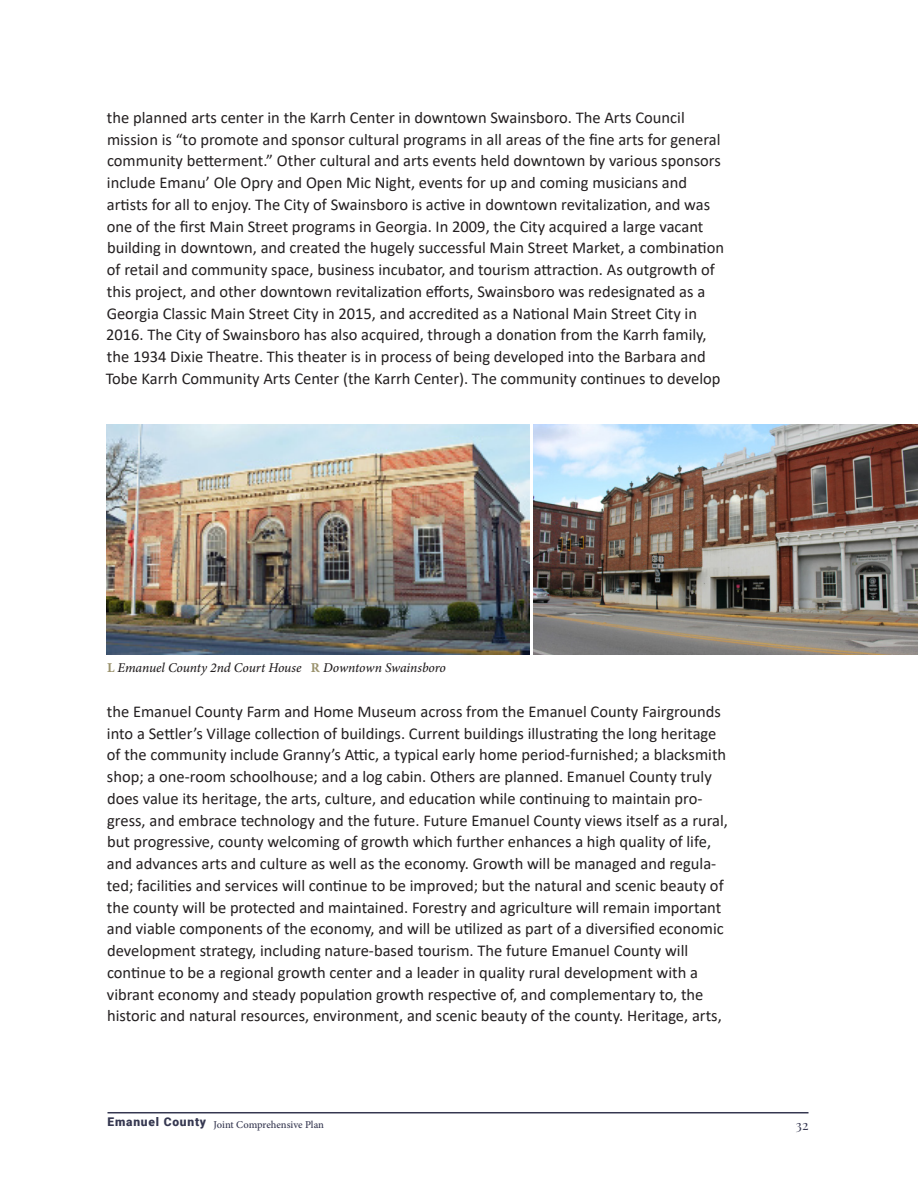
<style>
.page{position:relative;width:918px;height:1188px;background:#fff}
.page>*{position:absolute;margin:0;border:0;box-sizing:border-box;transform-origin:0 0}
.Treutlen_Body{font:16.5px/21.8px "Calibri";color:#231f20}
.t1{font:italic 500 13.5px "Minion Pro";letter-spacing:-.01em;color:#231f20}
.t2{font:13.5px "Playfair Display";color:#353750}
.t3{font:500 10.5px "Minion Pro";letter-spacing:-.005em;color:#353750}
.s1{font-family:"Minion Pro Bold Capt";font-weight:400;font-style:normal;color:#9a926d}
</style>
<div class="page">
<hr style="left:108px;top:1112px;width:701px;height:1px;background:#353750">
<img style="left:106px;top:425px;width:424px;height:229px">
<img style="left:534px;top:425px;width:384px;height:229px">
<p class="Treutlen_Body" style="left:106px;top:106px;width:620px">the planned arts center in the Karrh Center in downtown Swainsboro. The Arts Council mission is “to promote and sponsor cultural programs in all areas of the fine arts for general community betterment.” Other cultural and arts events held downtown by various sponsors include Emanu’ Ole Opry and Open Mic Night, events for up and coming musicians and artists for all to enjoy. The City of Swainsboro is active in downtown revitalization, and was one of the first Main Street programs in Georgia. In 2009, the City acquired a large vacant building in downtown, and created the hugely successful Main Street Market, a combination of retail and community space, business incubator, and tourism attraction. As outgrowth of this project, and other downtown revitalization efforts, Swainsboro was redesignated as a Georgia Classic Main Street City in 2015, and accredited as a National Main Street City in 2016. The City of Swainsboro has also acquired, through a donation from the Karrh family, the 1934 Dixie Theatre. This theater is in process of being developed into the Barbara and Tobe Karrh Community Arts Center (the Karrh Center). The community continues to develop</p>
<p class="t1" style="left:107px;top:658px;width:340px"><span class="s1">L</span> Emanuel County 2nd Court House <span class="s1">R</span> Downtown Swainsboro</p>
<p class="Treutlen_Body" style="left:107px;top:700px;width:623px">the Emanuel County Farm and Home Museum across from the Emanuel County Fairgrounds into a Settler’s Village collection of buildings. Current buildings illustrating the long heritage of the community include Granny’s Attic, a typical early home period-furnished; a blacksmith shop; a one-room schoolhouse; and a log cabin. Others are planned. Emanuel County truly does value its heritage, the arts, culture, and education while continuing to maintain pro&shy;gress, and embrace technology and the future. Future Emanuel County views itself as a rural, but progressive, county welcoming of growth which further enhances a high quality of life, and advances arts and culture as well as the economy. Growth will be managed and regula&shy;ted; facilities and services will continue to be improved; but the natural and scenic beauty of the county will be protected and maintained. Forestry and agriculture will remain important and viable components of the economy, and will be utilized as part of a diversified economic development strategy, including nature-based tourism. The future Emanuel County will continue to be a regional growth center and a leader in quality rural development with a vibrant economy and steady population growth respective of, and complementary to, the historic and natural resources, environment, and scenic beauty of the county. Heritage, arts,</p>
<p class="t3" style="left:108px;top:1118px;width:218px"><sup>Emanuel</sup> <sup>County</sup> Joint Comprehensive Plan</p>
<p class="t2" style="left:796px;top:1114px;width:14px">32</p>
</div>
